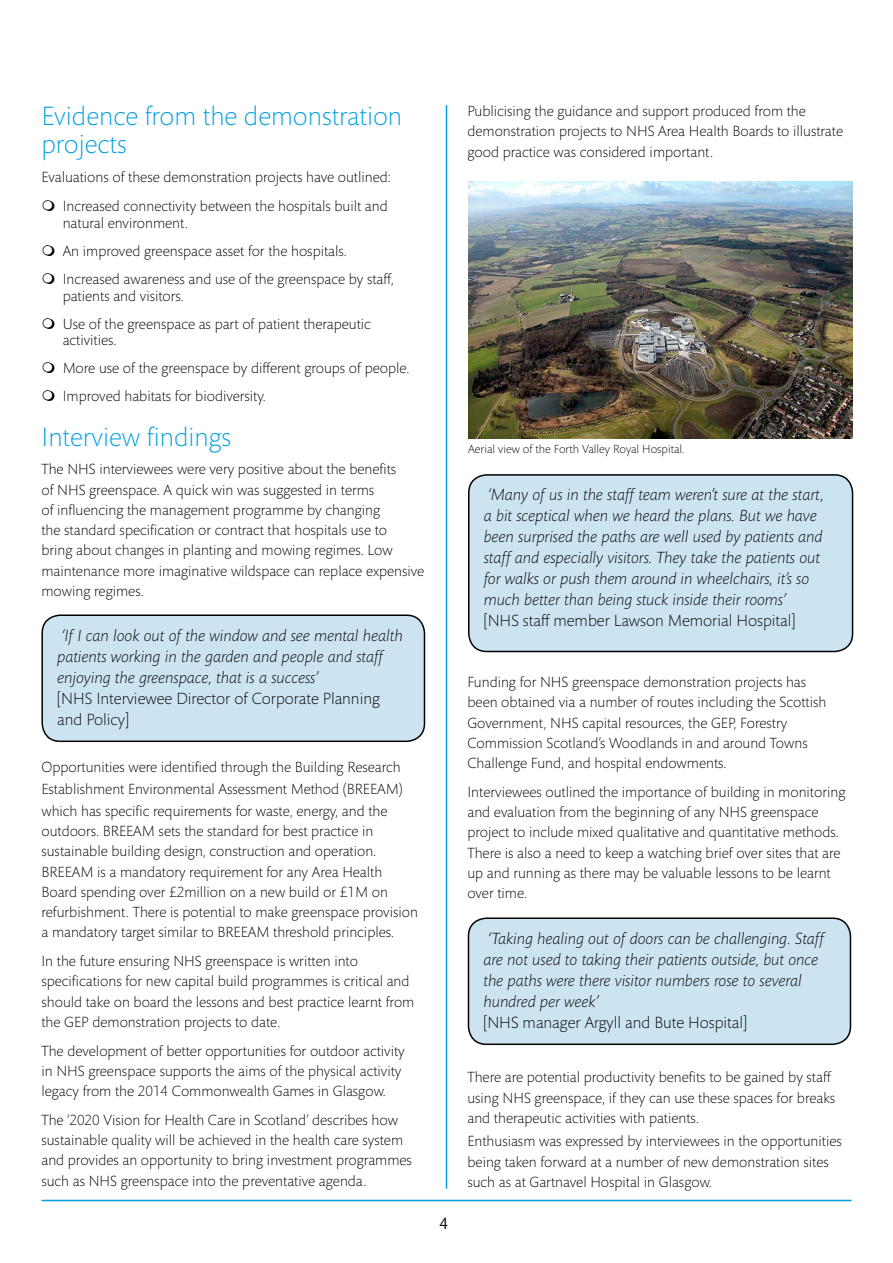
<style>
.page{position:relative;width:893px;height:1263px;background:#fff}
.page>*{position:absolute;margin:0;border:0;box-sizing:border-box;transform-origin:0 0}
.t1{font:300 27px/28.5px "Mundo Sans Std";color:#009fe3}
.t2{font:italic 300 16.5px/21px "Mundo Sans Std";color:#000}
.t3{font:300 16.5px/21px "Mundo Sans Std";color:#000}
.t4{font:16.5px "Mundo Sans Std";color:#000}
.t5{font:300 15px/20.2px "Mundo Sans Std";color:#000}
.t6{font:300 12px "Mundo Sans Std";color:#000}
</style>
<div class="page">
<hr style="left:41px;top:1200px;width:810px;height:1px;background:#009fe3">
<hr style="left:446px;top:105px;width:1px;height:1083px;background:#009fe3">
<div style="left:469px;top:475px;width:383px;height:176px;background:#cce4f2;border-radius:18px"></div>
<div style="left:468px;top:474px;width:385px;height:178px;border:2px solid #000;border-radius:18px"></div>
<div style="left:468px;top:918px;width:382px;height:126px;background:#cce4f2;border-radius:18px"></div>
<div style="left:468px;top:917px;width:383px;height:128px;border:2px solid #000;border-radius:18px"></div>
<div style="left:42px;top:615px;width:382px;height:126px;background:#cce4f2;border-radius:18px"></div>
<div style="left:41px;top:614px;width:384px;height:128px;border:2px solid #000;border-radius:18px"></div>
<img style="left:468px;top:182px;width:385px;height:256px">
<h1 class="t1" style="left:41px;top:102px;width:362px">Evidence from the demonstration projects</h1>
<p class="t5" style="left:41px;top:163px;width:351px;line-height:29.5px;text-align:right">Evaluations of these demonstration projects have outlined:<br>Increased connectivity between the hospitals built and</p>
<p class="t5" style="left:63px;top:209px;width:333px;line-height:28px">natural environment.<br>An improved greenspace asset for the hospitals.<br>Increased awareness and use of the greenspace by staff,</p>
<p class="t5" style="left:63px;top:282px;width:310px;line-height:28px">patients and visitors.<br>Use of the greenspace as part of patient therapeutic</p>
<p class="t5" style="left:63px;top:326px;width:348px;line-height:28px">activities.<br>More use of the greenspace by different groups of people.<br>Improved habitats for biodiversity.</p>
<h1 class="t1" style="left:41px;top:423px;width:191px">Interview findings</h1>
<p class="t5" style="left:41px;top:459px;width:384px">The NHS interviewees were very positive about the benefits<br>of NHS greenspace. A quick win was suggested in terms<br>of influencing the management programme by changing<br>the standard specification or contract that hospitals use to<br>bring about changes in planting and mowing regimes. Low maintenance more imaginative wildspace can replace expensive mowing regimes.</p>
<p class="t2" style="left:57px;top:625px;width:347px">‘If I can look out of the window and see mental health patients working in the garden and people and staff enjoying the greenspace, that is a success’</p>
<p class="t3" style="left:57px;top:688px;width:324px">[NHS Interviewee Director of Corporate Planning and Policy]</p>
<p class="t5" style="left:41px;top:757px;width:363px;line-height:21.8px">Opportunities were identified through the Building Research<br>Establishment Environmental Assessment Method (BREEAM) which has specific requirements for waste, energy, and the</p>
<p class="t5" style="left:41px;top:821px;width:378px">outdoors. BREEAM sets the standard for best practice in sustainable building design, construction and operation.<br>BREEAM is a mandatory requirement for any Area Health Board spending over £2million on a new build or £1M on refurbishment. There is potential to make greenspace provision a mandatory target similar to BREEAM threshold principles.</p>
<p class="t5" style="left:41px;top:951px;width:374px">In the future ensuring NHS greenspace is written into specifications for new capital build programmes is critical and should take on board the lessons and best practice learnt from the GEP demonstration projects to date.</p>
<p class="t5" style="left:41px;top:1041px;width:365px">The development of better opportunities for outdoor activity in NHS greenspace supports the aims of the physical activity legacy from the 2014 Commonwealth Games in Glasgow.</p>
<p class="t5" style="left:41px;top:1110px;width:372px">The ‘2020 Vision for Health Care in Scotland’ describes how sustainable quality will be achieved in the health care system and provides an opportunity to bring investment programmes such as NHS greenspace into the preventative agenda.</p>
<p class="t4" style="left:440px;top:1214px;width:10px">4</p>
<p class="t5" style="left:467px;top:101px;width:377px">Publicising the guidance and support produced from the demonstration projects to NHS Area Health Boards to illustrate good practice was considered important.</p>
<p class="t6" style="left:468px;top:442px;width:218px">Aerial view of the Forth Valley Royal Hospital.</p>
<p class="t2" style="left:484px;top:485px;width:341px">‘Many of us in the staff team weren’t sure at the start, a bit sceptical when we heard the plans. But we have been surprised the paths are well used by patients and staff and especially visitors. They take the patients out for walks or push them around in wheelchairs, it’s so much better than being stuck inside their rooms’</p>
<p class="t3" style="left:484px;top:611px;width:313px">[NHS staff member Lawson Memorial Hospital]</p>
<p class="t5" style="left:467px;top:672px;width:360px">Funding for NHS greenspace demonstration projects has been obtained via a number of routes including the Scottish Government, NHS capital resources, the GEP, Forestry Commission Scotland’s Woodlands in and around Towns Challenge Fund, and hospital endowments.</p>
<p class="t5" style="left:467px;top:782px;width:379px">Interviewees outlined the importance of building in monitoring and evaluation from the beginning of any NHS greenspace project to include mixed qualitative and quantitative methods.<br>There is also a need to keep a watching brief over sites that are up and running as there may be valuable lessons to be learnt over time.</p>
<p class="t2" style="left:483px;top:928px;width:342px">‘Taking healing out of doors can be challenging. Staff are not used to taking their patients outside, but once the paths were there visitor numbers rose to several hundred per week’</p>
<p class="t3" style="left:483px;top:1012px;width:265px">[NHS manager Argyll and Bute Hospital]</p>
<p class="t5" style="left:467px;top:1067px;width:369px">There are potential productivity benefits to be gained by staff using NHS greenspace, if they can use these spaces for breaks and therapeutic activities with patients.</p>
<p class="t5" style="left:467px;top:1131px;width:376px">Enthusiasm was expressed by interviewees in the opportunities being taken forward at a number of new demonstration sites such as at Gartnavel Hospital in Glasgow.</p>
</div>
